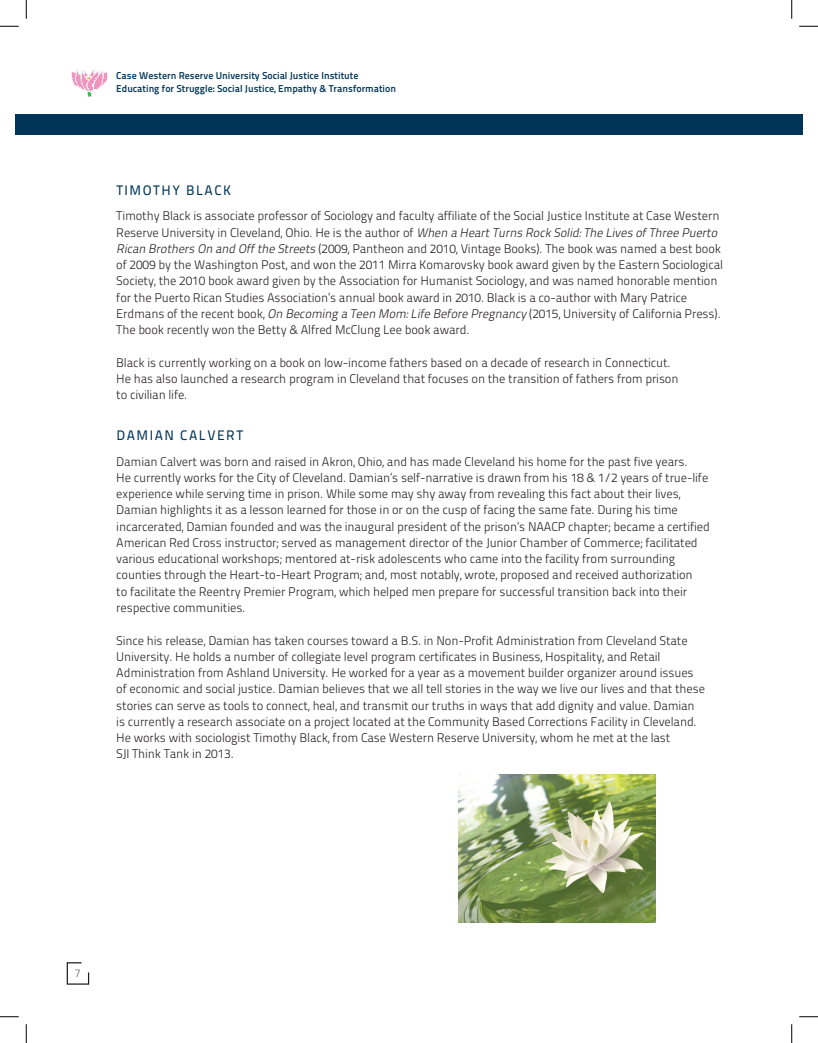
<style>
.page{position:relative;width:818px;height:1043px;background:#fff}
.page>*{position:absolute;margin:0;border:0;box-sizing:border-box;transform-origin:0 0}
.t1{font:13.75px "Titillium Maps 26 L 500 wt";letter-spacing:.11em;color:#003557}
.t2{font:12.5px/16.2px "Titillium Maps 26 L 250 wt";letter-spacing:-.01em;color:#231f20}
.t3{font:11.25px "Titillium Maps 26 L 250 wt";color:#636366}
.t4{font:10px/13.8px "Titillium Maps 26 L 750 wt";color:#003557}
.s1{font-style:italic}
</style>
<div class="page">
<div style="left:15px;top:114px;width:788px;height:21px;background:#003557"></div>
<svg style="left:66px;top:962px;width:24px;height:23px"></svg>
<svg style="left:71px;top:69px;width:37px;height:28px"></svg>
<img style="left:458px;top:774px;width:197px;height:148px">
<svg style="left:0;top:25px;width:19px;height:2px"></svg>
<svg style="left:799px;top:25px;width:19px;height:2px"></svg>
<svg style="left:0;top:1016px;width:19px;height:1px"></svg>
<svg style="left:799px;top:1016px;width:19px;height:1px"></svg>
<svg style="left:25px;top:0;width:2px;height:19px"></svg>
<svg style="left:25px;top:1024px;width:2px;height:18px"></svg>
<svg style="left:791px;top:0;width:1px;height:19px"></svg>
<svg style="left:791px;top:1024px;width:1px;height:18px"></svg>
<p class="t4" style="left:116px;top:68px;width:281px">Case Western Reserve University Social Justice Institute<br>Educating for Struggle: Social Justice, Empathy &amp; Transformation</p>
<p class="t1" style="left:116px;top:180px;width:117px">TIMOTHY BLACK</p>
<p class="t2" style="left:116px;top:207px;width:608px">Timothy Black is associate professor of Sociology and faculty affiliate of the Social Justice Institute at Case Western Reserve University in Cleveland, Ohio. He is the author of <span class="s1">When a HeartTurns Rock Solid:The Lives ofThree Puerto Rican Brothers On and Offthe Streets</span> (2009, Pantheon and 2010, Vintage Books). The book was named a best book of 2009 by the Washington Post, and won the 2011 Mirra Komarovsky book award given by the Eastern Sociological Society, the 2010 book award given by the Association for Humanist Sociology, and was named honorable mention for the Puerto Rican Studies Association’s annual book award in 2010. Black is a co-author with Mary Patrice Erdmans of the recent book, <span class="s1">On Becoming a Teen Mom:Life Before Pregnancy</span> (2015, University of California Press).<br>The book recently won the Betty &amp; Alfred McClung Lee book award.</p>
<p class="t2" style="left:116px;top:353px;width:563px">Black is currently working on a book on low-income fathers based on a decade of research in Connecticut.<br>He has also launched a research program in Cleveland that focuses on the transition of fathers from prison to civilian life.</p>
<p class="t1" style="left:116px;top:425px;width:128px">DAMIAN CALVERT</p>
<p class="t2" style="left:116px;top:452px;width:595px">Damian Calvert was born and raised in Akron, Ohio, and has made Cleveland his home for the past five years.<br>He currently works for the City of Cleveland. Damian’s self-narrative is drawn from his 18 &amp; 1/2 years of true-life experience while serving time in prison. While some may shy away from revealing this fact about their lives, Damian highlights it as a lesson learned for those in or on the cusp of facing the same fate. During his time incarcerated, Damian founded and was the inaugural president of the prison’s NAACP chapter; became a certified American Red Cross instructor; served as management director of the Junior Chamber of Commerce; facilitated various educational workshops; mentored at-risk adolescents who came into the facility from surrounding counties through the Heart-to-Heart Program; and, most notably, wrote, proposed and received authorization<br>to facilitate the Reentry Premier Program, which helped men prepare for successful transition back into their respective communities.</p>
<p class="t2" style="left:116px;top:631px;width:590px">Since his release, Damian has taken courses toward a B.S. in Non-Profit Administration from Cleveland State University. He holds a number of collegiate level program certificates in Business, Hospitality, and Retail Administration from Ashland University. He worked for a year as a movement builder organizer around issues of economic and social justice. Damian believes that we all tell stories in the way we live our lives and that these stories can serve as tools to connect, heal, and transmit our truths in ways that add dignity and value. Damian is currently a research associate on a project located at the Community Based Corrections Facility in Cleveland.<br>He works with sociologist Timothy Black, from Case Western Reserve University, whom he met at the last<br>SJI Think Tank in 2013.</p>
<p class="t3" style="left:75px;top:964px;width:7px">7</p>
</div>
